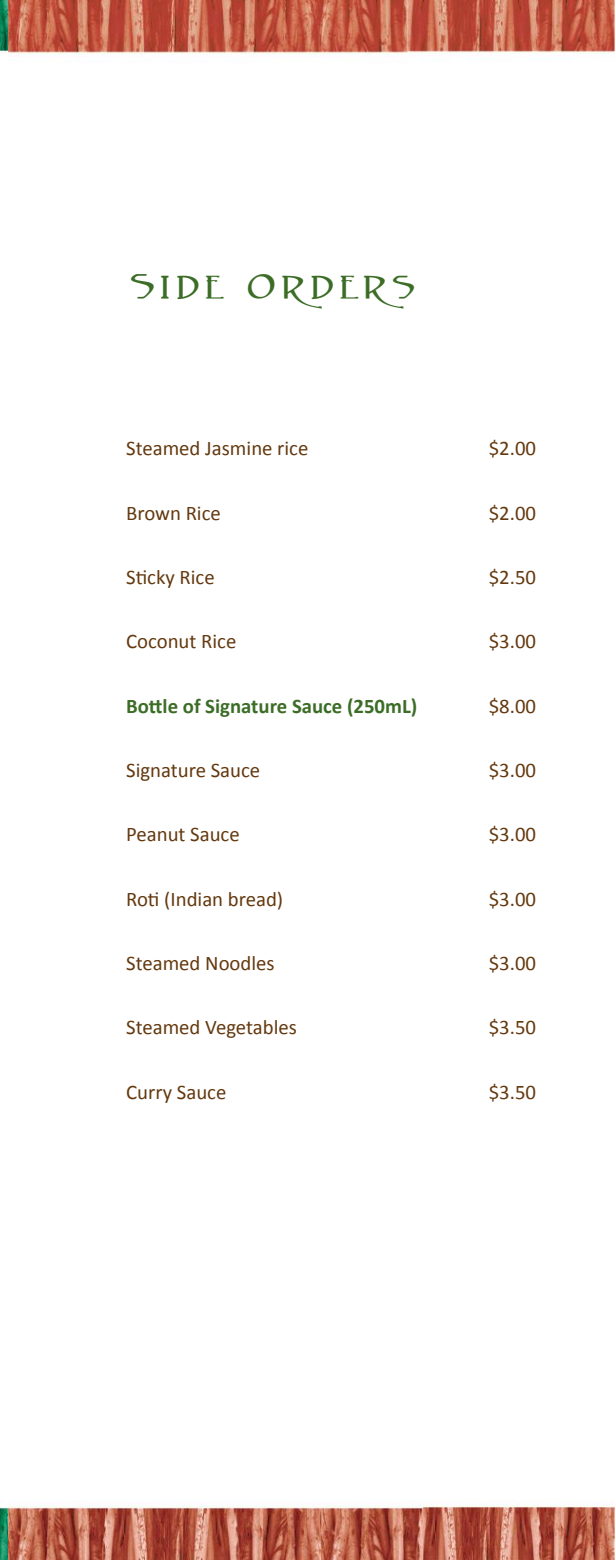
<style>
.page{position:relative;width:615px;height:1560px;background:#fff}
.page>*{position:absolute;margin:0;border:0;box-sizing:border-box;transform-origin:0 0}
.t1{font:35.52px "Caeldera";color:#3c6d27}
.t2{font:20.82px "Calibri";color:#64390f}
.t3{font:700 20.82px "Calibri";color:#3c6d27}
</style>
<div class="page">
<img style="left:8px;top:0;width:606px;height:55px">
<img style="left:8px;top:1504px;width:606px;height:55px">
<img style="left:0;top:0;width:8px;height:52px">
<img style="left:0;top:1507px;width:8px;height:52px">
<h1 class="t1" style="left:126px;top:273px;width:293px">SIDE ORDERS</h1>
<p class="t2" style="left:126px;top:435px;width:184px">Steamed Jasmine rice</p>
<p class="t2" style="left:488px;top:435px;width:49px">$2.00</p>
<p class="t2" style="left:126px;top:499px;width:96px">Brown Rice</p>
<p class="t2" style="left:488px;top:499px;width:49px">$2.00</p>
<p class="t2" style="left:126px;top:564px;width:90px">Sticky Rice</p>
<p class="t2" style="left:488px;top:564px;width:49px">$2.50</p>
<p class="t2" style="left:126px;top:628px;width:112px">Coconut Rice</p>
<p class="t2" style="left:488px;top:628px;width:49px">$3.00</p>
<p class="t3" style="left:126px;top:692px;width:292px">Bottle of Signature Sauce (250mL)</p>
<p class="t2" style="left:488px;top:692px;width:49px">$8.00</p>
<p class="t2" style="left:126px;top:757px;width:136px">Signature Sauce</p>
<p class="t2" style="left:488px;top:757px;width:49px">$3.00</p>
<p class="t2" style="left:126px;top:821px;width:115px">Peanut Sauce</p>
<p class="t2" style="left:488px;top:821px;width:49px">$3.00</p>
<p class="t2" style="left:126px;top:885px;width:158px">Roti (Indian bread)</p>
<p class="t2" style="left:488px;top:885px;width:49px">$3.00</p>
<p class="t2" style="left:126px;top:949px;width:150px">Steamed Noodles</p>
<p class="t2" style="left:488px;top:949px;width:49px">$3.00</p>
<p class="t2" style="left:126px;top:1014px;width:172px">Steamed Vegetables</p>
<p class="t2" style="left:488px;top:1014px;width:49px">$3.50</p>
<p class="t2" style="left:126px;top:1078px;width:102px">Curry Sauce</p>
<p class="t2" style="left:488px;top:1078px;width:49px">$3.50</p>
</div>
